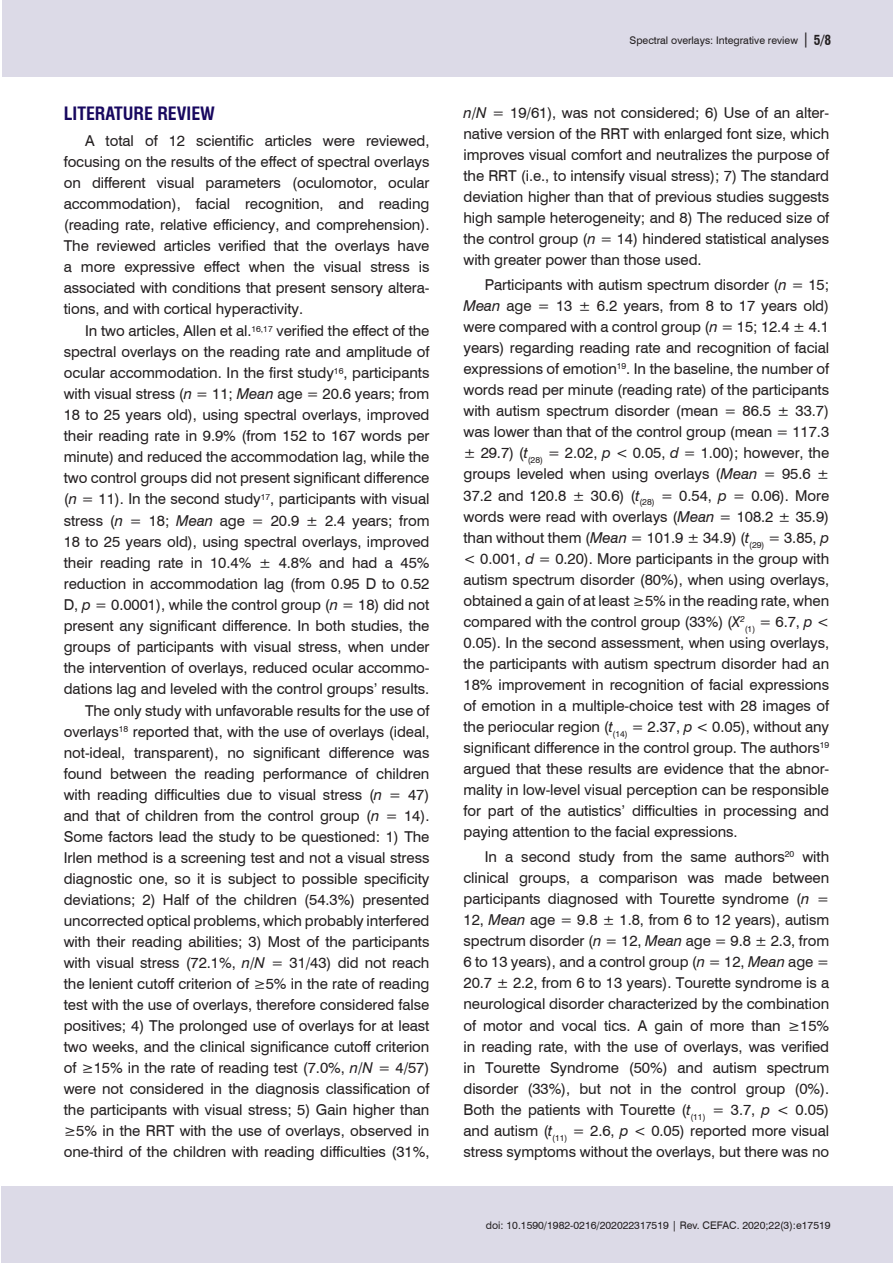
<style>
.page{position:relative;width:893px;height:1263px;background:#fff}
.page>*{position:absolute;margin:0;border:0;box-sizing:border-box;transform-origin:0 0}
.Nivel_1{font:700 condensed 18px "Swiss 721 BT";color:#18085f}
.Corpo_do_texto_INGL{font:15px/21px "Swiss 721 BT";letter-spacing:-.005em;color:#231f20;text-align:justify}
.t1{font:10.5px "Swiss 721 BT";color:#231f20}
.s1{font-style:italic}
.s2{font-size:15px}
.s3{font-weight:700;font-stretch:condensed;font-size:13.5px}
</style>
<div class="page">
<div style="left:1px;top:1186px;width:892px;height:77px;background:#dcdae7"></div>
<div style="left:2px;top:0;width:891px;height:77px;background:#dcdae7"></div>
<p class="Nivel_1" style="left:64px;top:103px;width:153px">LITERATURE REVIEW</p>
<p class="Corpo_do_texto_INGL" style="left:64px;top:130px;width:367px;text-indent:21px">A total of 12 scientific articles were reviewed, focusing on the results of the effect of spectral overlays on different visual parameters (oculomotor, ocular accommodation), facial recognition, and reading (reading rate, relative efficiency, and comprehension).<br>The reviewed articles verified that the overlays have a more expressive effect when the visual stress is associated with conditions that present sensory altera&shy;tions, and with cortical hyperactivity.</p>
<p class="Corpo_do_texto_INGL" style="left:64px;top:320px;width:367px;text-indent:21px">In two articles, Allen et al.<sup>16,17</sup> verified the effect of the spectral overlays on the reading rate and amplitude of ocular accommodation. In the first study<sup>16</sup>, participants with visual stress (<span class="s1">n</span> = 11; <span class="s1">Mean</span> age = 20.6 years; from 18 to 25 years old), using spectral overlays, improved their reading rate in 9.9% (from 152 to 167 words per minute) and reduced the accommodation lag, while the two control groups did not present significant difference (<span class="s1">n</span> = 11). In the second study<sup>17</sup>, participants with visual stress (<span class="s1">n</span> = 18; <span class="s1">Mean</span> age = 20.9 ± 2.4 years; from 18 to 25 years old), using spectral overlays, improved their reading rate in 10.4% ± 4.8% and had a 45% reduction in accommodation lag (from 0.95 D to 0.52<br>D, <span class="s1">p</span> = 0.0001), while the control group (<span class="s1">n</span> = 18) did not present any significant difference. In both studies, the groups of participants with visual stress, when under the intervention of overlays, reduced ocular accommo&shy;dations lag and leveled with the control groups’ results.</p>
<p class="Corpo_do_texto_INGL" style="left:64px;top:699px;width:367px;text-indent:21px">The only study with unfavorable results for the use of overlays<sup>18</sup> reported that, with the use of overlays (ideal, not-ideal, transparent), no significant difference was found between the reading performance of children with reading difficulties due to visual stress (<span class="s1">n</span> = 47) and that of children from the control group (<span class="s1">n</span> = 14).<br>Some factors lead the study to be questioned: 1) The Irlen method is a screening test and not a visual stress diagnostic one, so it is subject to possible specificity deviations; 2) Half of the children (54.3%) presented uncorrected optical problems, which probably interfered with their reading abilities; 3) Most of the participants with visual stress (72.1%, <span class="s1">n/N</span> = 31/43) did not reach the lenient cutoff criterion of ≥5% in the rate of reading test with the use of overlays, therefore considered false positives; 4) The prolonged use of overlays for at least two weeks, and the clinical significance cutoff criterion of ≥15% in the rate of reading test (7.0%, <span class="s1">n/N</span> = 4/57) were not considered in the diagnosis classification of the participants with visual stress; 5) Gain higher than ≥5% in the RRT with the use of overlays, observed in one-third of the children with reading difficulties (31%,</p>
<p class="t1" style="left:630px;top:33px;width:203px">Spectral overlays: Integrative review <span class="s2">|</span> <span class="s3">5/8</span></p>
<p class="Corpo_do_texto_INGL" style="left:463px;top:101px;width:367px"><span class="s1">n/N</span> = 19/61), was not considered; 6) Use of an alter&shy;native version of the RRT with enlarged font size, which improves visual comfort and neutralizes the purpose of the RRT (i.e., to intensify visual stress); 7) The standard deviation higher than that of previous studies suggests high sample heterogeneity; and 8) The reduced size of the control group (<span class="s1">n</span> = 14) hindered statistical analyses with greater power than those used.</p>
<p class="Corpo_do_texto_INGL" style="left:463px;top:274px;width:367px;text-indent:21px">Participants with autism spectrum disorder (<span class="s1">n</span> = 15; <span class="s1">Mean</span> age = 13 ± 6.2 years, from 8 to 17 years old) were compared with a control group (<span class="s1">n</span> = 15; 12.4 ± 4.1 years) regarding reading rate and recognition of facial expressions of emotion<sup>19</sup>. In the baseline, the number of words read per minute (reading rate) of the participants with autism spectrum disorder (mean = 86.5 ± 33.7) was lower than that of the control group (mean = 117.3 ± 29.7) (<span class="s1">t</span><sub>(28)</sub> = 2.02, <span class="s1">p</span> &lt; 0.05, <span class="s1">d</span> = 1.00); however, the groups leveled when using overlays (<span class="s1">Mean</span> = 95.6 ± 37.2 and 120.8 ± 30.6) (<span class="s1">t</span><sub>(28)</sub> = 0.54, <span class="s1">p</span> = 0.06). More words were read with overlays (<span class="s1">Mean</span> = 108.2 ± 35.9) than without them (<span class="s1">Mean</span> = 101.9 ± 34.9) (<span class="s1">t</span><sub>(29)</sub> = 3.85, <span class="s1">p </span>&lt; 0.001, <span class="s1">d</span> = 0.20). More participants in the group with autism spectrum disorder (80%), when using overlays, obtained a gain of at least ≥5% in the reading rate, when compared with the control group (33%) (<span class="s1">X</span><sup>2</sup><sub>(1)</sub> = 6.7, <span class="s1">p</span> &lt; 0.05). In the second assessment, when using overlays, the participants with autism spectrum disorder had an 18% improvement in recognition of facial expressions of emotion in a multiple-choice test with 28 images of the periocular region (<span class="s1">t</span><sub>(14)</sub> = 2.37, <span class="s1">p</span> &lt; 0.05), without any significant difference in the control group. The authors<sup>19 </sup>argued that these results are evidence that the abnor&shy;mality in low-level visual perception can be responsible for part of the autistics’ difficulties in processing and paying attention to the facial expressions.</p>
<p class="Corpo_do_texto_INGL" style="left:463px;top:846px;width:367px;text-indent:21px">In a second study from the same authors<sup>20</sup> with clinical groups, a comparison was made between participants diagnosed with Tourette syndrome (<span class="s1">n</span> = 12, <span class="s1">Mean</span> age = 9.8 ± 1.8, from 6 to 12 years), autism spectrum disorder (<span class="s1">n</span> = 12, <span class="s1">Mean</span> age = 9.8 ± 2.3, from 6 to 13 years), and a control group (<span class="s1">n</span> = 12, <span class="s1">Mean</span> age = 20.7 ± 2.2, from 6 to 13 years). Tourette syndrome is a neurological disorder characterized by the combination of motor and vocal tics. A gain of more than ≥15% in reading rate, with the use of overlays, was verified in Tourette Syndrome (50%) and autism spectrum disorder (33%), but not in the control group (0%).<br>Both the patients with Tourette (<span class="s1">t</span><sub>(11)</sub> = 3.7, <span class="s1">p</span> &lt; 0.05) and autism (<span class="s1">t</span><sub>(11)</sub> = 2.6, <span class="s1">p</span> &lt; 0.05) reported more visual stress symptoms without the overlays, but there was no</p>
<p class="t1" style="left:486px;top:1218px;width:346px">doi: 10.1590/1982-0216/202022317519 | Rev. CEFAC. 2020;22(3):e17519</p>
</div>
